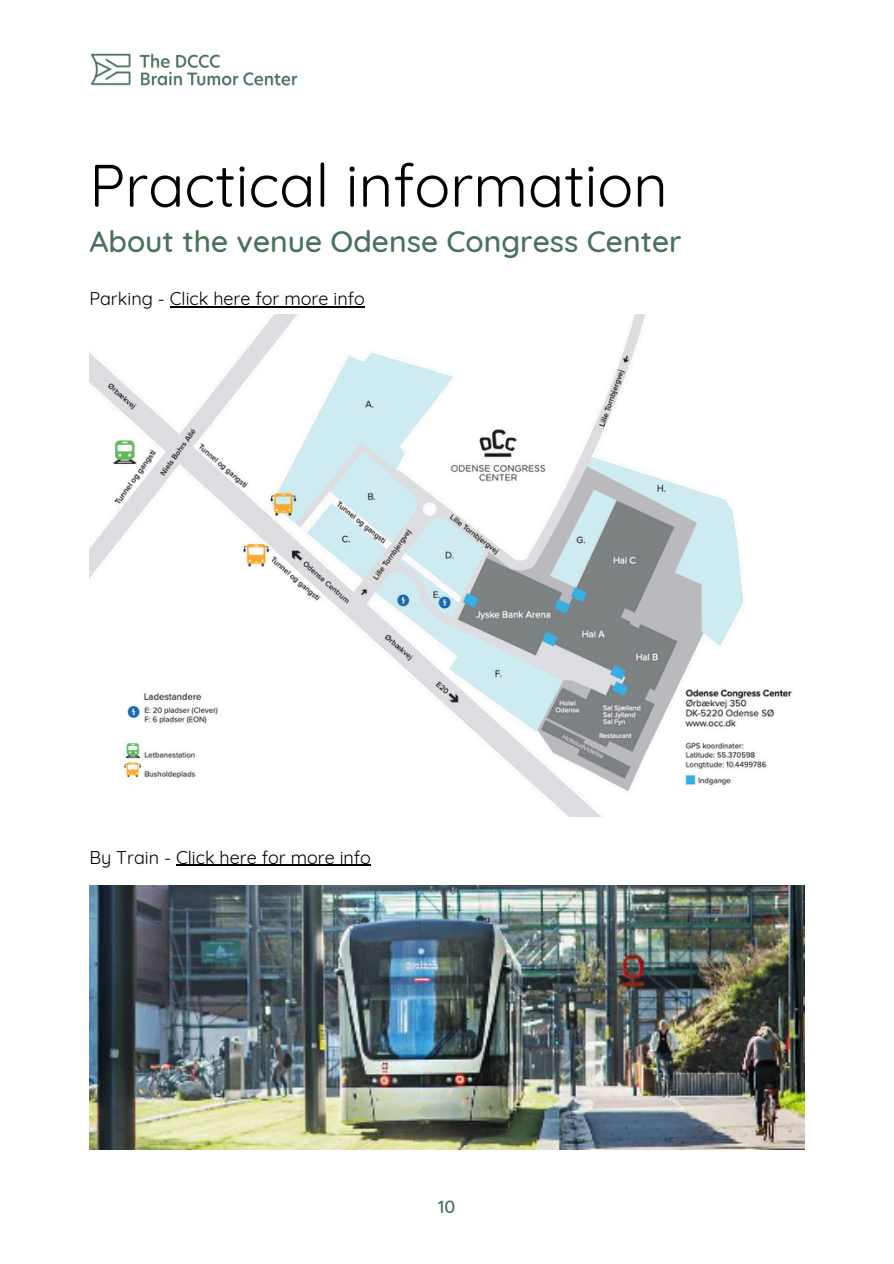
<style>
.page{position:relative;width:894px;height:1264px;background:#fff}
.page>*{position:absolute;margin:0;border:0;box-sizing:border-box;transform-origin:0 0}
.t1{font:60px "Quicksand";color:#000}
.t2{font:500 30px "Quicksand";color:#487358}
.t3{font:18px "Quicksand";color:#000}
.t4{font:500 18px "Quicksand";color:#487358}
</style>
<div class="page">
<img style="left:90px;top:53px;width:208px;height:33px">
<img style="left:89px;top:314px;width:703px;height:502px">
<img style="left:89px;top:885px;width:715px;height:264px">
<hr style="left:176px;top:864px;width:195px;height:1px;background:#000">
<hr style="left:170px;top:306px;width:195px;height:1px;background:#000">
<p class="t1" style="left:89px;top:147px;width:579px">Practical information</p>
<p class="t2" style="left:89px;top:222px;width:593px">About the venue Odense Congress Center</p>
<p class="t3" style="left:89px;top:287px;width:277px">Parking - Click here for more info</p>
<p class="t3" style="left:89px;top:845px;width:283px">By Train - Click here for more info</p>
<p class="t4" style="left:438px;top:1194px;width:19px">10</p>
</div>
